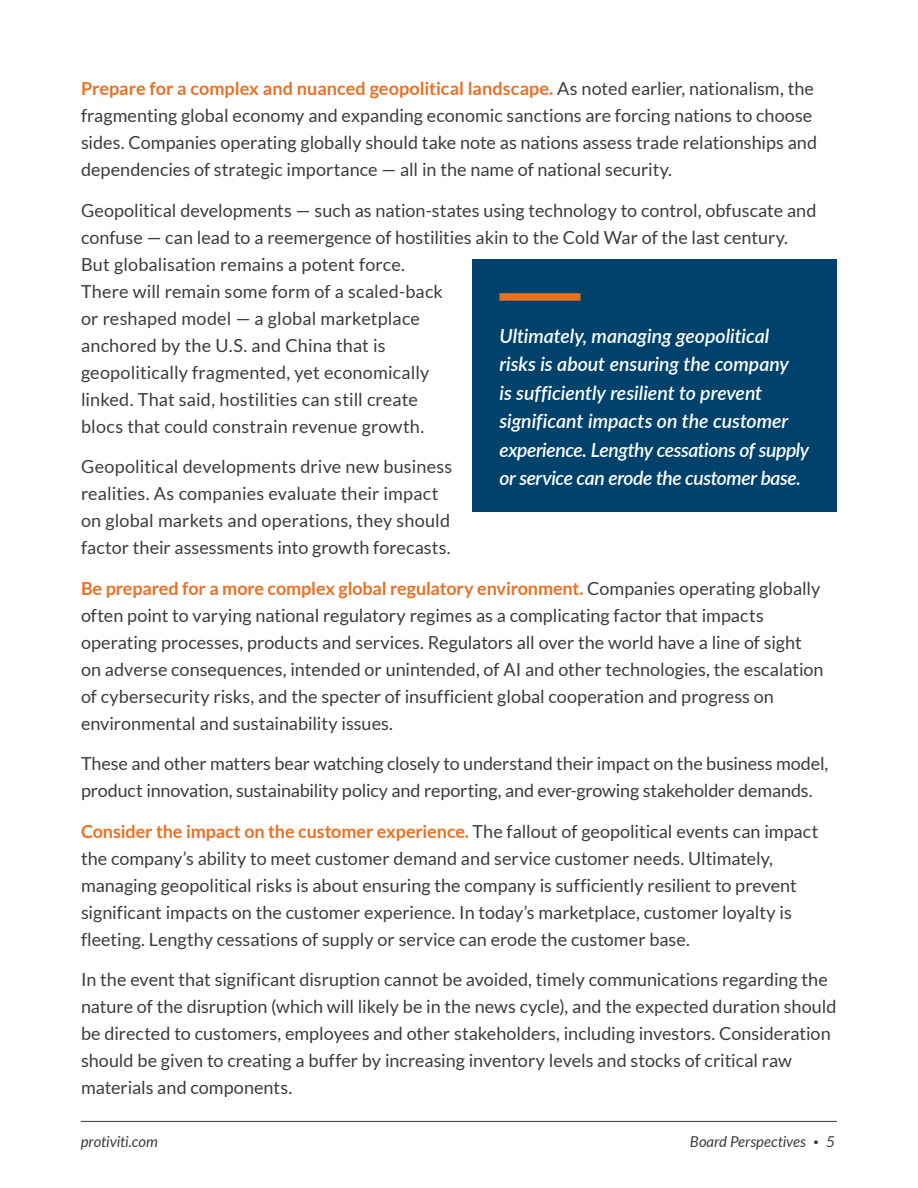
<style>
.page{position:relative;width:918px;height:1188px;background:#fff}
.page>*{position:absolute;margin:0;border:0;box-sizing:border-box;transform-origin:0 0}
.t1{font:italic 600 19.5px/28.5px "Lato";letter-spacing:-.005em;color:#fff}
.t2{font:18px/27px "Lato";color:#3c3d3e}
.t3{font:italic 15px "Lato";letter-spacing:-.005em;color:#3c3d3e}
.s1{font-weight:700;color:#ea7024}
.s2{font-weight:700;font-style:normal;font-size:9px}
</style>
<div class="page">
<hr style="left:81px;top:1121px;width:756px;height:1px;background:#3c3d3e">
<div style="left:472px;top:259px;width:365px;height:253px;background:#00426b"></div>
<div style="left:500px;top:293px;width:80px;height:8px;background:#ea7024"></div>
<p class="t2" style="left:81px;top:75px;width:738px"><span class="s1">Prepare for a complex and nuanced geopolitical landscape.</span> As noted earlier, nationalism, the fragmenting global economy and expanding economic sanctions are forcing nations to choose sides. Companies operating globally should take note as nations assess trade relationships and dependencies of strategic importance — all in the name of national security.</p>
<p class="t2" style="left:81px;top:197px;width:737px">Geopolitical developments — such as nation-states using technology to control, obfuscate and confuse — can lead to a reemergence of hostilities akin to the Cold War of the last century.<br>But globalisation remains a potent force.<br>There will remain some form of a scaled-back<br>or reshaped model — a global marketplace<br>anchored by the U.S. and China that is<br>geopolitically fragmented, yet economically<br>linked. That said, hostilities can still create<br>blocs that could constrain revenue growth.</p>
<p class="t2" style="left:81px;top:453px;width:373px">Geopolitical developments drive new business realities. As companies evaluate their impact on global markets and operations, they should factor their assessments into growth forecasts.</p>
<p class="t2" style="left:81px;top:575px;width:744px"><span class="s1">Be prepared for a more complex global regulatory environment.</span> Companies operating globally often point to varying national regulatory regimes as a complicating factor that impacts operating processes, products and services. Regulators all over the world have a line of sight on adverse consequences, intended or unintended, of AI and other technologies, the escalation of cybersecurity risks, and the specter of insufficient global cooperation and progress on environmental and sustainability issues.</p>
<p class="t2" style="left:81px;top:750px;width:749px">These and other matters bear watching closely to understand their impact on the business model, product innovation, sustainability policy and reporting, and ever-growing stakeholder demands.</p>
<p class="t2" style="left:81px;top:818px;width:739px"><span class="s1">Consider the impact on the customer experience.</span> The fallout of geopolitical events can impact the company’s ability to meet customer demand and service customer needs. Ultimately, managing geopolitical risks is about ensuring the company is sufficiently resilient to prevent significant impacts on the customer experience. In today’s marketplace, customer loyalty is fleeting. Lengthy cessations of supply or service can erode the customer base.</p>
<p class="t2" style="left:81px;top:966px;width:757px">In the event that significant disruption cannot be avoided, timely communications regarding the nature of the disruption (which will likely be in the news cycle), and the expected duration should be directed to customers, employees and other stakeholders, including investors. Consideration should be given to creating a buffer by increasing inventory levels and stocks of critical raw materials and components.</p>
<p class="t1" style="left:500px;top:321px;width:311px">Ultimately, managing geopolitical risks is about ensuring the company<br>is sufficiently resilient to prevent significant impacts on the customer experience. Lengthy cessations of supply or service can erode the customer base.</p>
<p class="t3" style="left:81px;top:1133px;width:78px">protiviti.com</p>
<p class="t3" style="left:690px;top:1133px;width:147px">Board Perspectives <span class="s2">•</span> 5</p>
</div>
